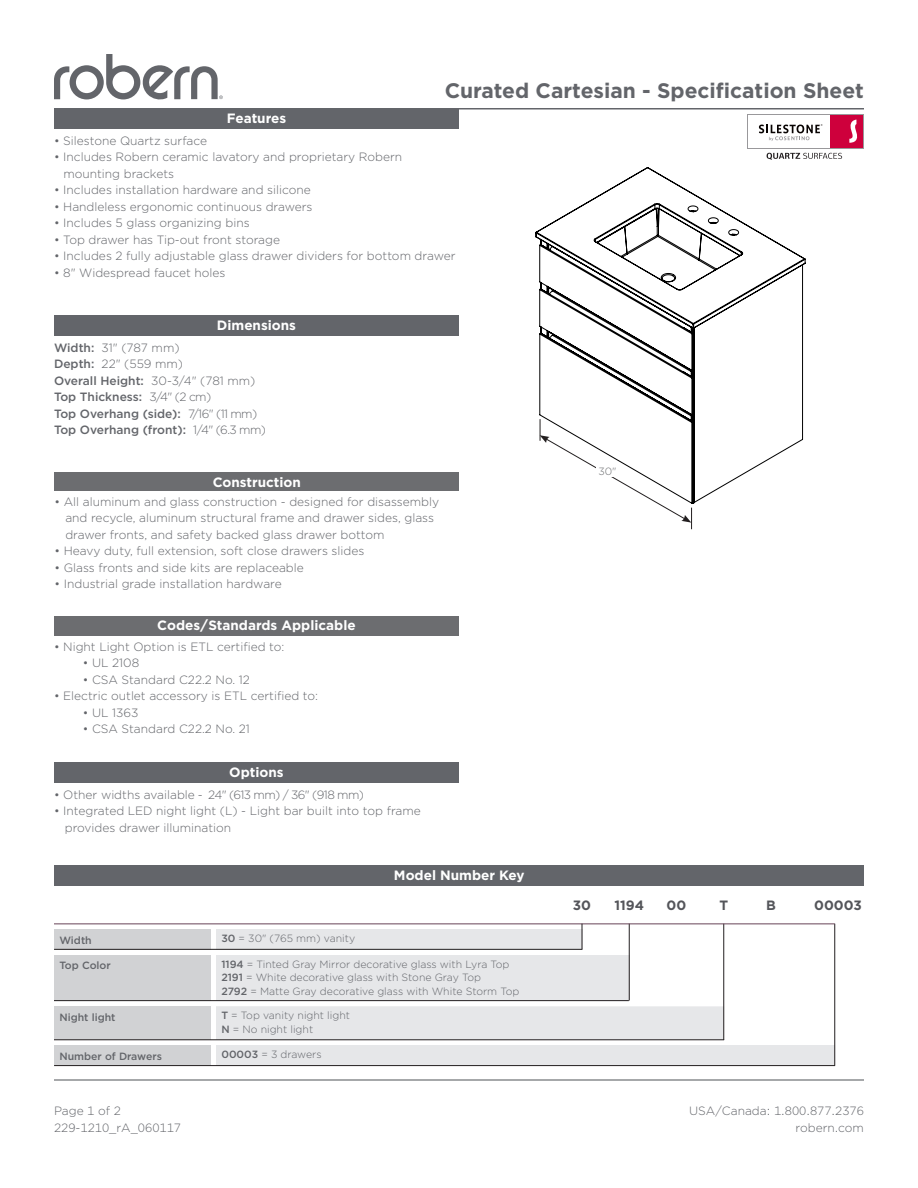
<style>
.page{position:relative;width:918px;height:1188px;background:#fff}
.page>*{position:absolute;margin:0;border:0;box-sizing:border-box;transform-origin:0 0}
.t1{font:700 21px "Gotham";color:#63656a}
.t2{font:700 13.5px "Gotham";color:#fff}
.t3{font:700 13.5px "Gotham";color:#54555a}
.Spec_Sheet{font:300 12px/16.5px "Gotham";color:#63656a}
.t4{font:500 12px "Gotham";color:#63656a}
.t5{font:300 10.5px "Gotham";color:#63656a}
.t6{font:500 10.5px "Gotham";color:#63656a}
.t7{font:300 10.5px "Gotham";color:#6c6d70}
.s1{font-weight:500}
.s2{font-weight:300}
</style>
<div class="page">
<div style="left:54px;top:108px;width:405px;height:20px;background:#63656a"></div>
<div style="left:54px;top:315px;width:405px;height:20px;background:#63656a"></div>
<hr style="left:54px;top:108px;width:810px;height:2px;background:#63656a">
<svg style="left:54px;top:54px;width:169px;height:46px"></svg>
<div style="left:54px;top:762px;width:405px;height:20px;background:#63656a"></div>
<div style="left:747px;top:114px;width:117px;height:35px;background:#ce003c"></div>
<div style="left:748px;top:115px;width:114px;height:33px;background:#fff"></div>
<div style="left:830px;top:115px;width:32px;height:33px;background:#ce003c"></div>
<svg style="left:849px;top:120px;width:9px;height:23px"></svg>
<svg style="left:759px;top:124px;width:64px;height:17px"></svg>
<svg style="left:767px;top:153px;width:75px;height:7px"></svg>
<hr style="left:54px;top:1079px;width:810px;height:2px;background:#63656a">
<div style="left:54px;top:929px;width:157px;height:21px;background:#d1d2d4"></div>
<div style="left:216px;top:929px;width:366px;height:21px;background:#e6e7e9"></div>
<div style="left:216px;top:955px;width:414px;height:45px;background:#e6e7e9"></div>
<div style="left:216px;top:1046px;width:619px;height:20px;background:#e6e7e9"></div>
<div style="left:216px;top:1006px;width:508px;height:34px;background:#e6e7e9"></div>
<div style="left:54px;top:955px;width:157px;height:45px;background:#d1d2d4"></div>
<div style="left:54px;top:1046px;width:157px;height:20px;background:#d1d2d4"></div>
<div style="left:54px;top:1006px;width:157px;height:34px;background:#d1d2d4"></div>
<hr style="left:629px;top:924px;width:1px;height:76px;background:#231f20">
<hr style="left:723px;top:924px;width:1px;height:116px;background:#231f20">
<hr style="left:834px;top:924px;width:1px;height:141px;background:#231f20">
<hr style="left:54px;top:949px;width:528px;height:1px;background:#231f20">
<hr style="left:54px;top:1065px;width:781px;height:1px;background:#231f20">
<hr style="left:54px;top:1000px;width:575px;height:1px;background:#231f20">
<hr style="left:54px;top:1040px;width:670px;height:1px;background:#231f20">
<hr style="left:54px;top:924px;width:781px;height:1px;background:#674458">
<div style="left:54px;top:866px;width:810px;height:20px;background:#63656a"></div>
<svg style="left:582px;top:924px;width:1px;height:25px"></svg>
<svg style="left:535px;top:167px;width:271px;height:337px"></svg>
<svg style="left:540px;top:419px;width:152px;height:110px"></svg>
<div style="left:597px;top:467px;width:21px;height:10px;background:#fff"></div>
<div style="left:54px;top:616px;width:405px;height:19px;background:#6c6d70"></div>
<div style="left:54px;top:472px;width:405px;height:19px;background:#6c6d70"></div>
<p class="t2" style="left:227px;top:109px;width:61px">Features</p>
<p class="t1" style="left:445px;top:76px;width:421px">Curated Cartesian - Specification Sheet</p>
<p class="Spec_Sheet" style="left:54px;top:132px;width:155px">• Silestone Quartz surface</p>
<p class="Spec_Sheet" style="left:63px;top:148px;width:340px;text-indent:-9px">• Includes Robern ceramic lavatory and proprietary Robern mounting brackets</p>
<p class="Spec_Sheet" style="left:54px;top:181px;width:258px">• Includes installation hardware and silicone</p>
<p class="Spec_Sheet" style="left:54px;top:198px;width:260px">• Handleless ergonomic continuous drawers</p>
<p class="Spec_Sheet" style="left:54px;top:214px;width:197px">• Includes 5 glass organizing bins</p>
<p class="Spec_Sheet" style="left:54px;top:231px;width:228px">• Top drawer has Tip-out front storage</p>
<p class="Spec_Sheet" style="left:54px;top:247px;width:403px">• Includes 2 fully adjustable glass drawer dividers for bottom drawer</p>
<p class="Spec_Sheet" style="left:54px;top:264px;width:173px">• 8" Widespread faucet holes</p>
<p class="t2" style="left:217px;top:316px;width:81px">Dimensions</p>
<p class="Spec_Sheet" style="left:54px;top:339px;width:127px"><span class="s1">Width:</span> 31" (787 mm)</p>
<p class="Spec_Sheet" style="left:54px;top:355px;width:131px"><span class="s1">Depth:</span> 22" (559 mm)</p>
<p class="t4" style="left:54px;top:373px;width:203px">Overall Height: <span class="s2">30-3/4" (781 mm)</span></p>
<p class="t4" style="left:54px;top:389px;width:159px">Top Thickness: <span class="s2">3/4" (2 cm)</span></p>
<p class="t4" style="left:54px;top:406px;width:205px">Top Overhang (side): <span class="s2">7/16" (11 mm)</span></p>
<p class="t4" style="left:54px;top:422px;width:213px">Top Overhang (front): <span class="s2">1/4" (6.3 mm)</span></p>
<p class="t2" style="left:213px;top:473px;width:90px">Construction</p>
<p class="Spec_Sheet" style="left:65px;top:493px;width:375px;text-indent:-11px">• All aluminum and glass construction - designed for disassembly and recycle, aluminum structural frame and drawer sides, glass drawer fronts, and safety backed glass drawer bottom</p>
<p class="Spec_Sheet" style="left:55px;top:543px;width:311px">• Heavy duty, full extension, soft close drawers slides</p>
<p class="Spec_Sheet" style="left:55px;top:559px;width:251px">• Glass fronts and side kits are replaceable</p>
<p class="Spec_Sheet" style="left:55px;top:576px;width:229px">• Industrial grade installation hardware</p>
<p class="t2" style="left:157px;top:616px;width:200px">Codes/Standards Applicable</p>
<p class="Spec_Sheet" style="left:54px;top:638px;width:232px">• Night Light Option is ETL certified to:</p>
<p class="Spec_Sheet" style="left:83px;top:655px;width:58px">• UL 2108</p>
<p class="Spec_Sheet" style="left:83px;top:671px;width:169px">• CSA Standard C22.2 No. 12</p>
<p class="Spec_Sheet" style="left:54px;top:688px;width:266px">• Electric outlet accessory is ETL certified to:</p>
<p class="Spec_Sheet" style="left:83px;top:704px;width:57px">• UL 1363</p>
<p class="Spec_Sheet" style="left:83px;top:721px;width:169px">• CSA Standard C22.2 No. 21</p>
<p class="t2" style="left:229px;top:763px;width:56px">Options</p>
<p class="Spec_Sheet" style="left:54px;top:786px;width:311px">• Other widths available - 24" (613 mm) / 36" (918 mm)</p>
<p class="Spec_Sheet" style="left:65px;top:802px;width:358px;text-indent:-11px">• Integrated LED night light (L) - Light bar built into top frame provides drawer illumination</p>
<p class="t6" style="left:59px;top:933px;width:34px">Width</p>
<p class="t6" style="left:59px;top:959px;width:53px">Top Color</p>
<p class="t6" style="left:59px;top:1010px;width:58px">Night light</p>
<p class="t6" style="left:59px;top:1049px;width:104px">Number of Drawers</p>
<p class="Spec_Sheet" style="left:54px;top:1103px;width:68px">Page 1 of 2</p>
<p class="Spec_Sheet" style="left:54px;top:1119px;width:129px">229-1210_rA_060117</p>
<p class="t2" style="left:394px;top:867px;width:132px">Model Number Key</p>
<p class="t5" style="left:221px;top:932px;width:135px"><span class="s1">30</span> = 30" (765 mm) vanity</p>
<p class="t5" style="left:221px;top:957px;width:290px"><span class="s1">1194</span> = Tinted Gray Mirror decorative glass with Lyra Top</p>
<p class="t5" style="left:221px;top:971px;width:261px"><span class="s1">2191</span> = White decorative glass with Stone Gray Top</p>
<p class="t5" style="left:221px;top:984px;width:300px"><span class="s1">2792</span> = Matte Gray decorative glass with White Storm Top</p>
<p class="t5" style="left:221px;top:1009px;width:130px"><span class="s1">T</span> = Top vanity night light</p>
<p class="t5" style="left:221px;top:1022px;width:93px"><span class="s1">N</span> = No night light</p>
<p class="t5" style="left:221px;top:1048px;width:102px"><span class="s1">00003</span> = 3 drawers</p>
<p class="t7" style="left:598px;top:464px;width:20px">30"</p>
<p class="t3" style="left:573px;top:896px;width:20px">30</p>
<p class="t3" style="left:614px;top:896px;width:31px">1194</p>
<p class="t3" style="left:667px;top:896px;width:21px">00</p>
<p class="t3" style="left:719px;top:896px;width:10px">T</p>
<p class="t3" style="left:766px;top:896px;width:11px">B</p>
<p class="t3" style="left:814px;top:896px;width:49px">00003</p>
<p class="Spec_Sheet" style="left:689px;top:1103px;width:176px">USA/Canada: 1.800.877.2376</p>
<p class="Spec_Sheet" style="left:796px;top:1119px;width:70px">robern.com</p>
</div>
